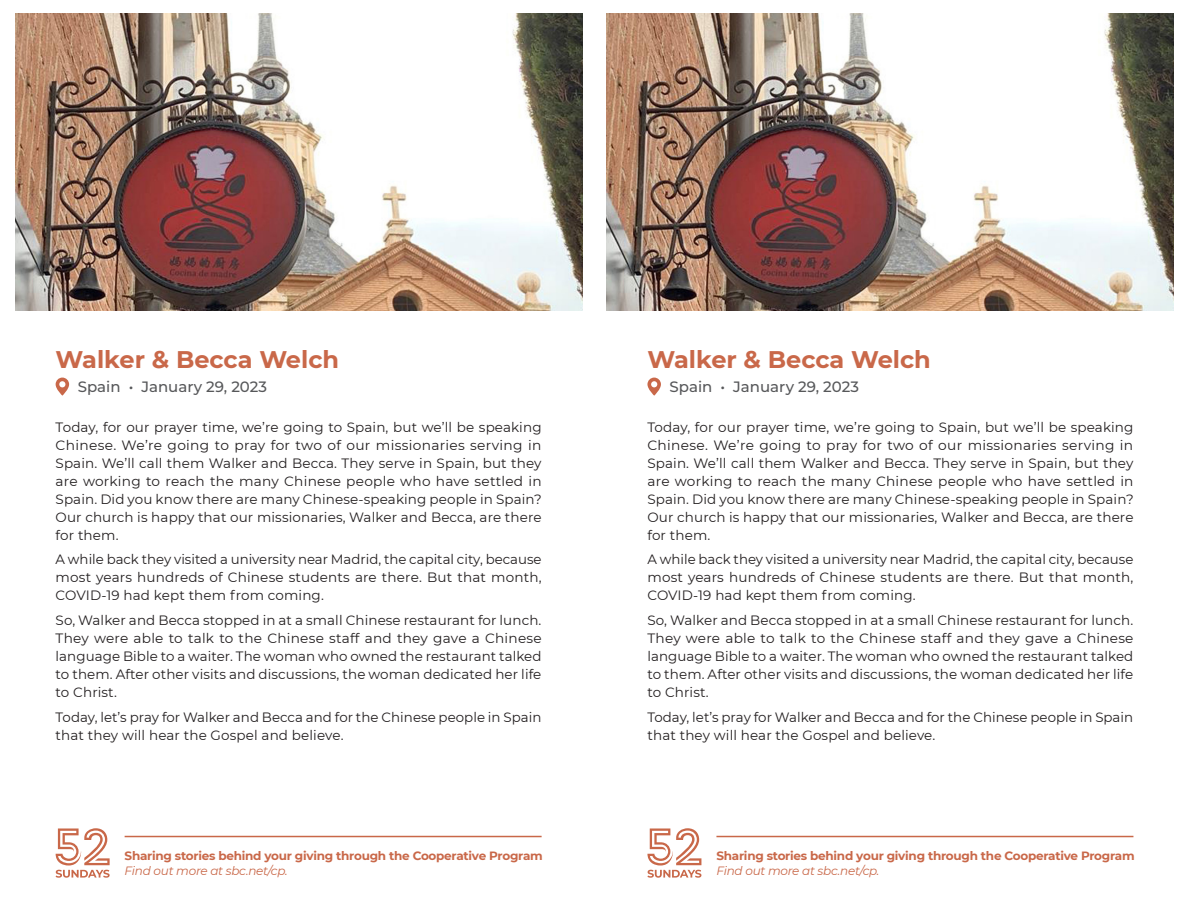
<style>
.page{position:relative;width:1188px;height:918px;background:#fff}
.page>*{position:absolute;margin:0;border:0;box-sizing:border-box;transform-origin:0 0}
.t1{font:700 24px "Montserrat";color:#c96849}
.t2{font:500 15px "Montserrat";color:#57585a}
.t3{font:13.5px/18px "Montserrat";letter-spacing:.01em;color:#231f20;text-align:justify}
.t4{font:700 12px "Montserrat";letter-spacing:-.02em;color:#c96849}
.t5{font:italic 12px "Montserrat";letter-spacing:-.02em;color:#c96849}
</style>
<div class="page">
<img style="left:15px;top:14px;width:567px;height:297px">
<svg style="left:56px;top:378px;width:13px;height:18px"></svg>
<hr style="left:125px;top:836px;width:417px;height:1px;background:#c96849">
<svg style="left:56px;top:828px;width:54px;height:50px"></svg>
<img style="left:607px;top:14px;width:567px;height:297px">
<svg style="left:647px;top:378px;width:14px;height:18px"></svg>
<hr style="left:716px;top:836px;width:417px;height:1px;background:#c96849">
<svg style="left:647px;top:828px;width:54px;height:50px"></svg>
<h1 class="t1" style="left:56px;top:342px;width:285px">Walker &amp; Becca Welch</h1>
<h1 class="t1" style="left:647px;top:342px;width:285px">Walker &amp; Becca Welch</h1>
<p class="t2" style="left:78px;top:376px;width:191px">Spain • January 29, 2023</p>
<p class="t2" style="left:670px;top:376px;width:191px">Spain • January 29, 2023</p>
<p class="t3" style="left:56px;top:417px;width:488px">Today, for our prayer time, we’re going to Spain, but we’ll be speaking Chinese. We’re going to pray for two of our missionaries serving in Spain. We’ll call them Walker and Becca. They serve in Spain, but they are working to reach the many Chinese people who have settled in Spain. Did you know there are many Chinese-speaking people in Spain?<br>Our church is happy that our missionaries, Walker and Becca, are there for them.</p>
<p class="t3" style="left:56px;top:550px;width:488px">A while back they visited a university near Madrid, the capital city, because most years hundreds of Chinese students are there. But that month, COVID-19 had kept them from coming.</p>
<p class="t3" style="left:56px;top:611px;width:488px">So, Walker and Becca stopped in at a small Chinese restaurant for lunch.<br>They were able to talk to the Chinese staff and they gave a Chinese language Bible to a waiter. The woman who owned the restaurant talked to them. After other visits and discussions, the woman dedicated her life to Christ.</p>
<p class="t3" style="left:56px;top:708px;width:487px">Today, let’s pray for Walker and Becca and for the Chinese people in Spain that they will hear the Gospel and believe.</p>
<p class="t3" style="left:647px;top:417px;width:488px">Today, for our prayer time, we’re going to Spain, but we’ll be speaking Chinese. We’re going to pray for two of our missionaries serving in Spain. We’ll call them Walker and Becca. They serve in Spain, but they are working to reach the many Chinese people who have settled in Spain. Did you know there are many Chinese-speaking people in Spain?<br>Our church is happy that our missionaries, Walker and Becca, are there for them.</p>
<p class="t3" style="left:647px;top:550px;width:488px">A while back they visited a university near Madrid, the capital city, because most years hundreds of Chinese students are there. But that month, COVID-19 had kept them from coming.</p>
<p class="t3" style="left:647px;top:611px;width:488px">So, Walker and Becca stopped in at a small Chinese restaurant for lunch.<br>They were able to talk to the Chinese staff and they gave a Chinese language Bible to a waiter. The woman who owned the restaurant talked to them. After other visits and discussions, the woman dedicated her life to Christ.</p>
<p class="t3" style="left:647px;top:708px;width:487px">Today, let’s pray for Walker and Becca and for the Chinese people in Spain that they will hear the Gospel and believe.</p>
<p class="t4" style="left:125px;top:847px;width:420px">Sharing stories behind your giving through the Cooperative Program</p>
<p class="t5" style="left:125px;top:862px;width:165px">Find out more at sbc.net/cp.</p>
<p class="t4" style="left:716px;top:847px;width:420px">Sharing stories behind your giving through the Cooperative Program</p>
<p class="t5" style="left:716px;top:862px;width:165px">Find out more at sbc.net/cp.</p>
</div>
